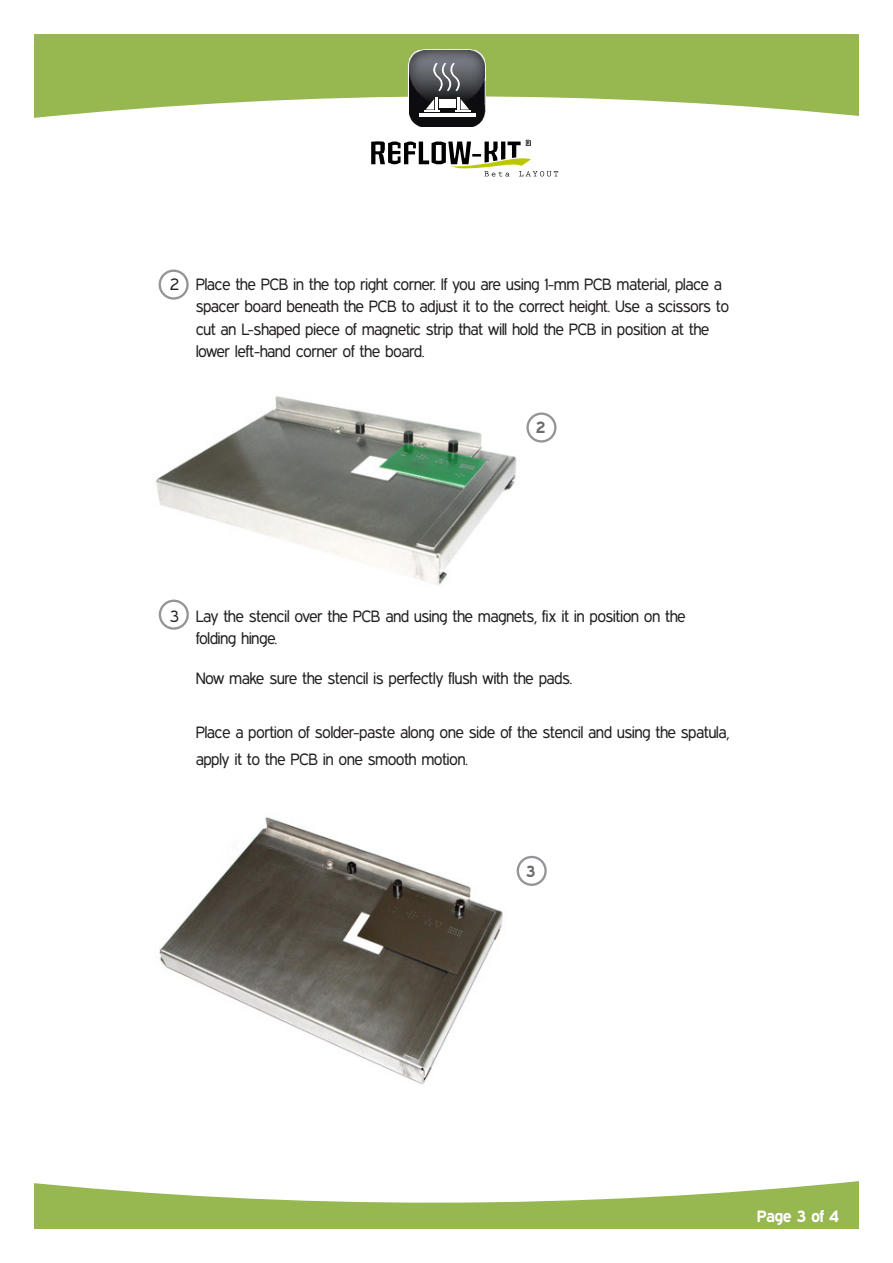
<style>
.page{position:relative;width:893px;height:1263px;background:#fff}
.page>*{position:absolute;margin:0;border:0;box-sizing:border-box;transform-origin:0 0}
.t1{font:16.5px/22.5px "Expressway Bk";color:#231f20}
.t2{font:700 16.5px "Expressway Rg";color:#fff}
.t3{font:700 16.35px "Expressway Rg";color:#6c6d70}
</style>
<div class="page">
<div style="left:159px;top:600px;width:30px;height:30px;border:2px solid #939598;border-radius:50%"></div>
<div style="left:159px;top:270px;width:30px;height:30px;border:2px solid #939598;border-radius:50%"></div>
<svg style="left:34px;top:1181px;width:825px;height:48px"></svg>
<svg style="left:34px;top:34px;width:825px;height:84px;fill:#97b751"></svg>
<svg style="left:408px;top:49px;width:78px;height:78px;background:#5f6163"></svg>
<svg style="left:371px;top:140px;width:187px;height:36px"></svg>
<img style="left:156px;top:396px;width:361px;height:189px">
<div style="left:526px;top:412px;width:30px;height:31px;border:2px solid #939598;border-radius:50%"></div>
<img style="left:159px;top:817px;width:344px;height:268px">
<div style="left:517px;top:856px;width:30px;height:30px;border:2px solid #939598;border-radius:50%"></div>
<p class="t1" style="left:196px;top:272px;width:534px;text-indent:-26px">2 Place the PCB in the top right corner. If you are using 1-mm PCB material, place a spacer board beneath the PCB to adjust it to the correct height. Use a scissors to cut an L-shaped piece of magnetic strip that will hold the PCB in position at the</p>
<p class="t1" style="left:196px;top:340px;width:230px">lower left-hand corner of the board.</p>
<p class="t3" style="left:536px;top:418px;width:11px">2</p>
<p class="t1" style="left:170px;top:604px;width:517px">3 Lay the stencil over the PCB and using the magnets, fix it in position on the</p>
<p class="t1" style="left:196px;top:627px;width:83px">folding hinge.</p>
<p class="t1" style="left:196px;top:666px;width:378px">Now make sure the stencil is perfectly flush with the pads.</p>
<p class="t1" style="left:196px;top:718px;width:535px;line-height:27px">Place a portion of solder-paste along one side of the stencil and using the spatula, apply it to the PCB in one smooth motion.</p>
<p class="t3" style="left:526px;top:861px;width:11px">3</p>
<p class="t2" style="left:757px;top:1206px;width:83px">Page 3 of 4</p>
</div>
